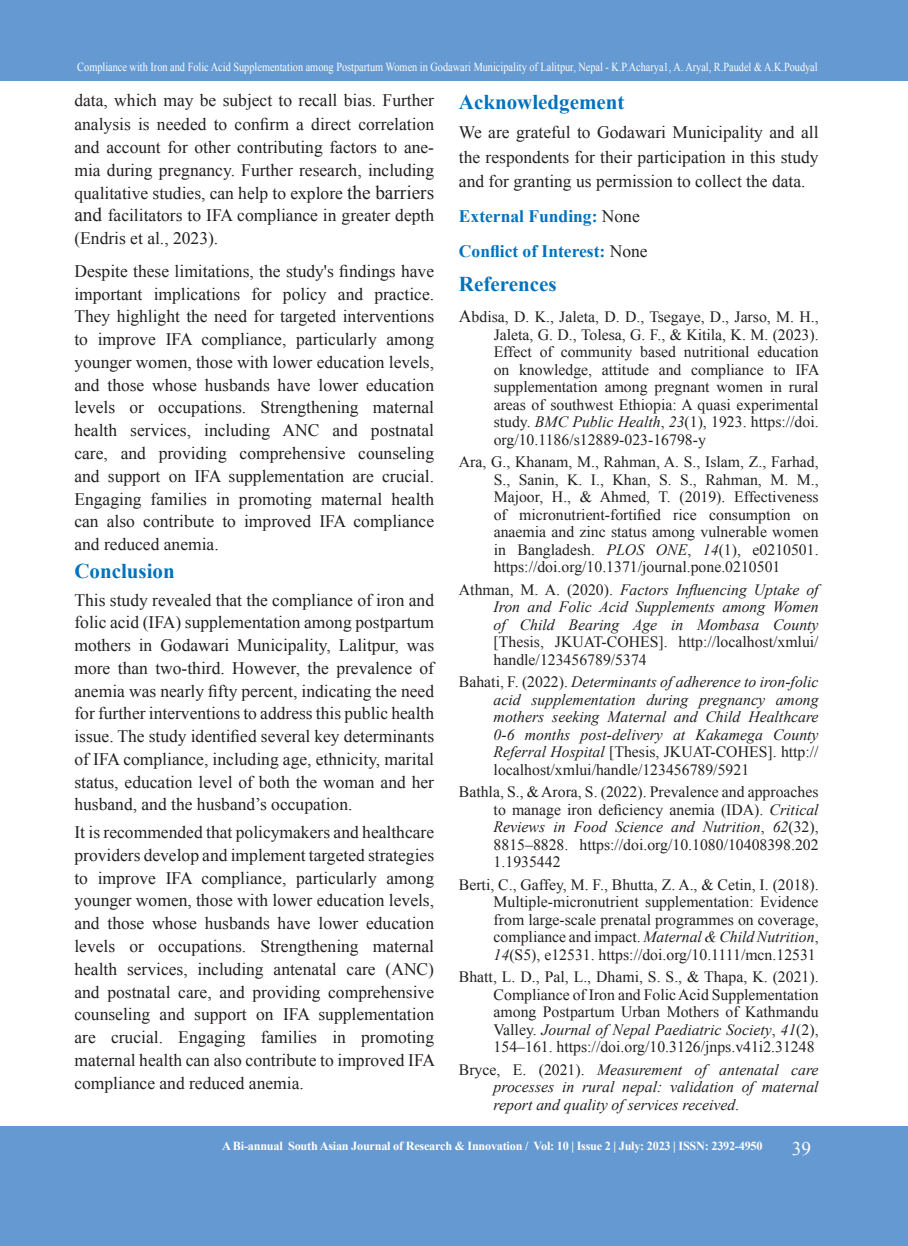
<style>
.page{position:relative;width:908px;height:1246px;background:#fff}
.page>*{position:absolute;margin:0;border:0;box-sizing:border-box;transform-origin:0 0}
.t1{font:700 21px "Times New Roman";color:#0072bc}
.t2{font:19.25px "Times New Roman";color:#fff}
.t3{font:17.5px/22.8px "Times New Roman";color:#231f20;text-align:justify}
.t4{font:700 17.5px/35.2px "Times New Roman";color:#0072bc}
.t5{font:15.75px/17.5px "Times New Roman";color:#231f20;text-align:justify}
.t6{font:italic 15.75px/17.5px "Times New Roman";color:#231f20;text-align:justify}
.t7{font:12.25px "Times New Roman";color:#fff;scale:.84 1}
.t8{font:700 12.25px "Times New Roman";letter-spacing:-.02em;color:#fff}
.s1{font-size:19.25px}
.s2{font-weight:400;color:#231f20}
.s3{font-size:17.5px}
.s4{font-style:italic}
.s5{font-style:normal}
</style>
<div class="page">
<div style="left:0;top:1126px;width:908px;height:119px;background:#6599d1"></div>
<div style="left:0;top:0;width:908px;height:81px;background:#6599d1"></div>
<p class="t7" style="left:77px;top:58px;width:883px">Compliance with Iron and Folic Acid Supplementation among Postpartum Women in Godawari Municipality of Lalitpur, Nepal - K.P.Acharya1, A. Aryal, R.Paudel &amp; A.K.Poudyal</p>
<p class="t3" style="left:74px;top:89px;width:361px">data, which may be subject to recall bias. Further analysis is needed to confirm a direct correlation and account for other contributing factors to ane&shy;mia during pregnancy. Further research, including qualitative studies, can help to explore <span class="s1">the barriers and</span> facilitators to IFA compliance in greater depth (Endris et al., 2023).</p>
<p class="t3" style="left:74px;top:259px;width:361px">Despite these limitations, the study's findings have important implications for policy and practice.<br>They highlight the need for targeted interventions to improve IFA compliance, particularly among younger women, those with lower education levels, and those whose husbands have lower education levels or occupations. Strengthening maternal health services, including ANC and postnatal care, and providing comprehensive counseling and support on IFA supplementation are crucial.<br>Engaging families in promoting maternal health can also contribute to improved IFA compliance and reduced anemia.</p>
<p class="t1" style="left:74px;top:556px;width:102px">Conclusion</p>
<p class="t3" style="left:74px;top:588px;width:361px">This study revealed that the compliance of iron and folic acid (IFA) supplementation among postpartum mothers in Godawari Municipality, Lalitpur, was more than two-third. However, the prevalence of anemia was nearly fifty percent, indicating the need for further interventions to address this public health issue. The study identified several key determinants of IFA compliance, including age, ethnicity, marital status, education level of both the woman and her husband, and the husband’s occupation.</p>
<p class="t3" style="left:74px;top:820px;width:362px">It is recommended that policymakers and healthcare providers develop and implement targeted strategies to improve IFA compliance, particularly among younger women, those with lower education levels, and those whose husbands have lower education levels or occupations. Strengthening maternal health services, including antenatal care (ANC) and postnatal care, and providing comprehensive counseling and support on IFA supplementation are crucial. Engaging families in promoting maternal health can also contribute to improved IFA compliance and reduced anemia.</p>
<p class="t1" style="left:459px;top:87px;width:167px">Acknowledgement</p>
<p class="t3" style="left:459px;top:120px;width:361px;line-height:24.5px">We are grateful to Godawari Municipality and all the respondents for their participation in this study and for granting us permission to collect the data.</p>
<p class="t4" style="left:459px;top:197px;width:190px">External Funding: <span class="s2">None<br></span>Conflict of Interest: <span class="s2">None</span></p>
<p class="t1" style="left:459px;top:269px;width:99px">References</p>
<p class="t5" style="left:494px;top:308px;width:327px;text-indent:-35px"><span class="s3">A</span>bdisa, D. K., Jaleta, D. D., Tsegaye, D., Jarso, M. H., Jaleta, G. D., Tolesa, G. F., &amp; Kitila, K. M. (2023).<br>Effect of community based nutritional education on knowledge, attitude and compliance to IFA supplementation among pregnant women in rural areas of southwest Ethiopia: A quasi experimental study. <span class="s4">BMC Public Health</span>, <span class="s4">23</span>(1), 1923. https://doi. org/10.1186/s12889-023-16798-y</p>
<p class="t5" style="left:494px;top:453px;width:326px;text-indent:-35px">Ara, G., Khanam, M., Rahman, A. S., Islam, Z., Farhad, S., Sanin, K. I., Khan, S. S., Rahman, M. M., Majoor, H., &amp; Ahmed, T. (2019). Effectiveness of micronutrient-fortified rice consumption on anaemia and zinc status among vulnerable women in Bangladesh. <span class="s4">PLOS ONE</span>, <span class="s4">14</span>(1), e0210501. https://doi.org/10.1371/journal.pone.0210501</p>
<p class="t6" style="left:494px;top:580px;width:326px;text-indent:-35px"><span class="s5">Athman, M. A. (2020).</span> Factors Influencing Uptake of Iron and Folic Acid Supplements among Women of Child Bearing Age in Mombasa County</p>
<p class="t5" style="left:494px;top:632px;width:326px">[Thesis, JKUAT-COHES]. http://localhost/xmlui/ handle/123456789/5374</p>
<p class="t6" style="left:494px;top:672px;width:326px;text-indent:-35px"><span class="s5">Bahati, F. (2022).</span> Determinants of adherence to iron-folic acid supplementation during pregnancy among mothers seeking Maternal and Child Healthcare 0-6 months post-delivery at Kakamega County Referral Hospital <span class="s5">[Thesis, JKUAT-COHES]. http:// localhost/xmlui/handle/123456789/5921</span></p>
<p class="t5" style="left:494px;top:782px;width:326px;text-indent:-35px">Bathla, S., &amp; Arora, S. (2022). Prevalence and approaches to manage iron deficiency anemia (IDA). <span class="s4">Critical Reviews in Food Science and Nutrition</span>, <span class="s4">62</span>(32), 8815–8828. https://doi.org/10.1080/10408398.202<br>1.1935442</p>
<p class="t5" style="left:494px;top:875px;width:326px;text-indent:-35px">Berti, C., Gaffey, M. F., Bhutta, Z. A., &amp; Cetin, I. (2018).<br>Multiple-micronutrient supplementation: Evidence from large-scale prenatal programmes on coverage, compliance and impact. <span class="s4">Maternal &amp; Child Nutrition</span>, <span class="s4">14</span>(S5), e12531. https://doi.org/10.1111/mcn.12531</p>
<p class="t5" style="left:494px;top:967px;width:326px;text-indent:-35px">Bhatt, L. D., Pal, L., Dhami, S. S., &amp; Thapa, K. (2021).<br>Compliance of Iron and Folic Acid Supplementation among Postpartum Urban Mothers of Kathmandu Valley. <span class="s4">Journal of Nepal Paediatric Society</span>, <span class="s4">41</span>(2), 154–161. https://doi.org/10.3126/jnps.v41i2.31248</p>
<p class="t6" style="left:493px;top:1060px;width:326px;text-indent:-35px"><span class="s5">Bryce, E. (2021).</span> Measurement of antenatal care processes in rural nepal: validation of maternal report and quality of services received<span class="s5">.</span></p>
<p class="t8" style="left:222px;top:1137px;width:542px">A Bi-annual South Asian Journal of Research &amp; Innovation / Vol: 10 | Issue 2 | July: 2023 | ISSN: 2392-4950</p>
<p class="t2" style="left:792px;top:1135px;width:21px">39</p>
</div>
